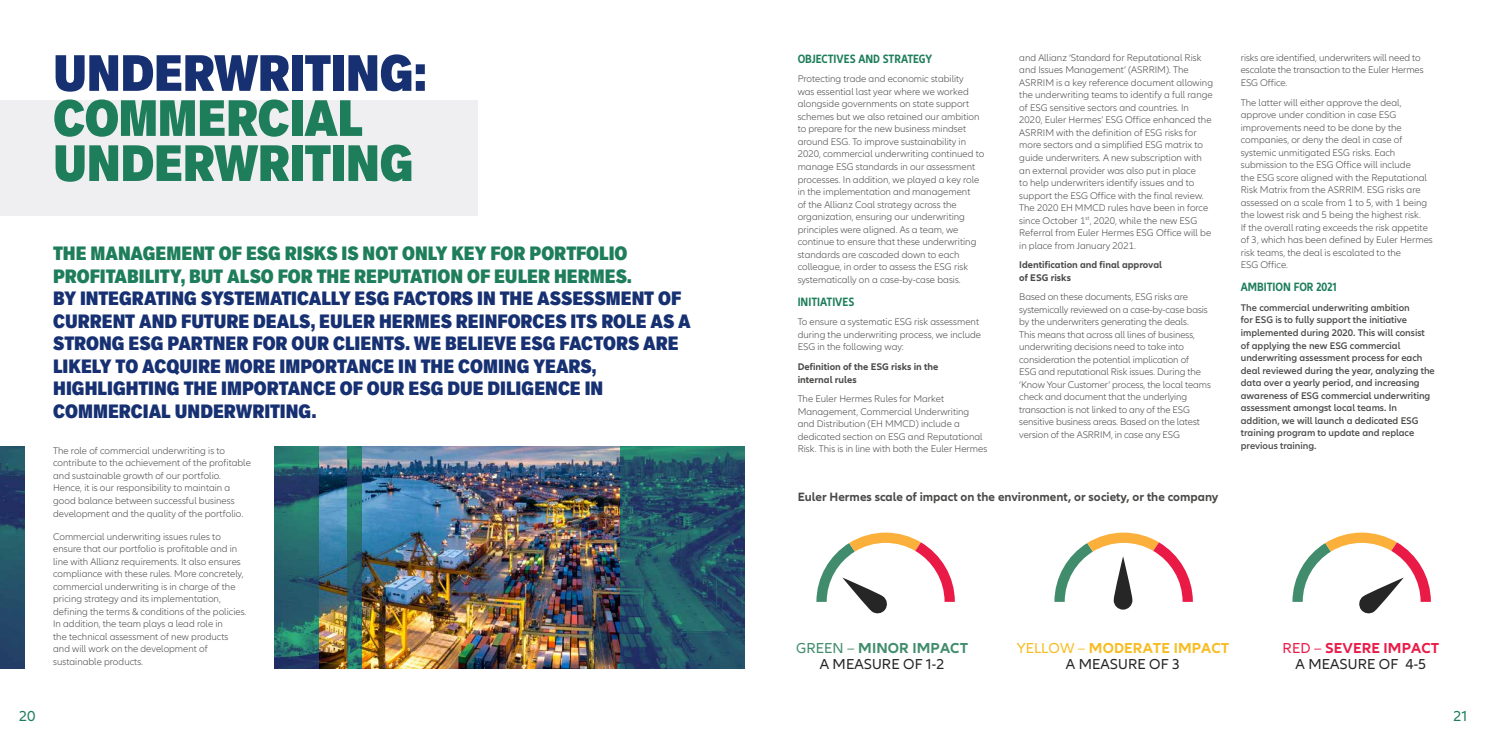
<style>
.page{position:relative;width:1489px;height:745px;background:#fff}
.page>*{position:absolute;margin:0;border:0;box-sizing:border-box;transform-origin:0 0}
.t1{font:900 condensed 50px/45px "Applied Sans Pro";letter-spacing:-.01em;color:#1e7e5b}
.t2{font:900 condensed 50px "Applied Sans Pro";letter-spacing:-.005em;color:#163072}
.t3{font:900 condensed 18.75px/22.5px "Applied Sans Pro";color:#163072}
.t4{font:900 condensed 18.75px/22.5px "Applied Sans Pro";color:#1e7e5b}
.t5{font:15px "Allianz Neo";color:#1e7e5b}
.t6{font:14.88px/16.1px "Allianz Neo";letter-spacing:.01em;color:#262626;text-align:center}
.t7{font:700 14.88px/16.1px "Allianz Neo";letter-spacing:.01em;color:#f8bc22;text-align:center}
.t8{font:700 12.5px "Allianz Neo";color:#4a4a49}
.t9{font:700 condensed 12.5px "Allianz Neo";color:#1e7e5b}
.t10{font:300 10px/12.5px "Allianz Neo";color:#4a4a49}
.t11{font:600 10px/12.5px "Allianz Neo";color:#4a4a49}
.t12{font:700 10px/12.5px "Allianz Neo";color:#4a4a49}
.s1{color:#408c6c}
.s2{font-weight:700;color:#408c6c}
.s3{font-weight:400}
.s4{font-weight:400;color:#262626}
.s5{color:#ea1a47}
.s6{font-weight:700;color:#ea1a47}
</style>
<div class="page">
<img style="left:0;top:446px;width:25px;height:222px">
<img style="left:319px;top:446px;width:301px;height:222px">
<img style="left:275px;top:446px;width:44px;height:222px">
<img style="left:347px;top:446px;width:14px;height:222px">
<img style="left:620px;top:446px;width:124px;height:222px">
<div style="left:0;top:100px;width:477px;height:116px;background:#efeff2"></div>
<svg style="left:816px;top:532px;width:138px;height:82px"></svg>
<svg style="left:1054px;top:532px;width:138px;height:69px"></svg>
<svg style="left:1113px;top:556px;width:19px;height:53px"></svg>
<svg style="left:1292px;top:532px;width:138px;height:82px"></svg>
<h1 class="t2" style="left:53px;top:42px;width:375px">UNDERWRITING:</h1>
<h1 class="t1" style="left:53px;top:95px;width:362px">COMMERCIAL<br>UNDERWRITING</h1>
<h2 class="t4" style="left:53px;top:242px;width:580px">THE MANAGEMENT OF ESG RISKS IS NOT ONLY KEY FOR PORTFOLIO<br>PROFITABILITY, BUT ALSO FOR THE REPUTATION OF EULER HERMES.</h2>
<p class="t3" style="left:53px;top:287px;width:639px">BY INTEGRATING SYSTEMATICALLY ESG FACTORS IN THE ASSESSMENT OF CURRENT AND FUTURE DEALS, EULER HERMES REINFORCES ITS ROLE AS A STRONG ESG PARTNER FOR OUR CLIENTS. WE BELIEVE ESG FACTORS ARE LIKELY TO ACQUIRE MORE IMPORTANCE IN THE COMING YEARS, HIGHLIGHTING THE IMPORTANCE OF OUR ESG DUE DILIGENCE IN COMMERCIAL UNDERWRITING.</p>
<p class="t10" style="left:53px;top:444px;width:199px">The role of commercial underwriting is to contribute to the achievement of the profitable and sustainable growth of our portfolio.<br>Hence, it is our responsibility to maintain a good balance between successful business development and the quality of the portfolio.</p>
<p class="t10" style="left:53px;top:530px;width:195px">Commercial underwriting issues rules to ensure that our portfolio is profitable and in line with Allianz requirements. It also ensures compliance with these rules. More concretely, commercial underwriting is in charge of the pricing strategy and its implementation, defining the terms &amp; conditions of the policies.<br>In addition, the team plays a lead role in<br>the technical assessment of new products and will work on the development of sustainable products.</p>
<p class="t9" style="left:797px;top:51px;width:136px">OBJECTIVES AND STRATEGY</p>
<p class="t10" style="left:797px;top:73px;width:188px">Protecting trade and economic stability<br>was essential last year where we worked alongside governments on state support schemes but we also retained our ambition to prepare for the new business mindset around ESG. To improve sustainability in 2020, commercial underwriting continued to manage ESG standards in our assessment processes. In addition, we played a key role in the implementation and management<br>of the Allianz Coal strategy across the organization, ensuring our underwriting principles were aligned. As a team, we continue to ensure that these underwriting standards are cascaded down to each colleague, in order to assess the ESG risk systematically on a case-by-case basis.</p>
<p class="t9" style="left:797px;top:294px;width:58px">INITIATIVES</p>
<p class="t10" style="left:797px;top:316px;width:185px">To ensure a systematic ESG risk assessment during the underwriting process, we include<br>ESG in the following way:</p>
<p class="t12" style="left:797px;top:360px;width:142px">Definition of the ESG risks in the internal rules</p>
<p class="t10" style="left:797px;top:392px;width:191px">The Euler Hermes Rules for Market Management, Commercial Underwriting and Distribution (EH MMCD) include a dedicated section on ESG and Reputational Risk. This is in line with both the Euler Hermes</p>
<p class="t10" style="left:1019px;top:52px;width:195px">and Allianz ‘Standard for Reputational Risk and Issues Management’ (ASRRIM). The ASRRIM is a key reference document allowing the underwriting teams to identify a full range of ESG sensitive sectors and countries. In 2020, Euler Hermes’ ESG Office enhanced the ASRRIM with the definition of ESG risks for more sectors and a simplified ESG matrix to guide underwriters. A new subscription with an external provider was also put in place<br>to help underwriters identify issues and to support the ESG Office with the final review.<br>The 2020 EH MMCD rules have been in force since October 1<sup>st</sup>, 2020, while the new ESG Referral from Euler Hermes ESG Office will be in place from January 2021.</p>
<p class="t12" style="left:1019px;top:259px;width:144px">Identification and final approval of ESG risks</p>
<p class="t10" style="left:1019px;top:291px;width:193px">Based on these documents, ESG risks are systemically reviewed on a case-by-case basis by the underwriters generating the deals.<br>This means that across all lines of business, underwriting decisions need to take into consideration the potential implication of<br>ESG and reputational Risk issues. During the ‘Know Your Customer’ process, the local teams check and document that the underlying transaction is not linked to any of the ESG sensitive business areas. Based on the latest version of the ASRRIM, in case any ESG</p>
<p class="t8" style="left:797px;top:489px;width:422px">Euler Hermes scale of impact on the environment, or society, or the company</p>
<p class="t10" style="left:1240px;top:52px;width:184px">risks are identified, underwriters will need to escalate the transaction to the Euler Hermes<br>ESG Office.</p>
<p class="t10" style="left:1240px;top:96px;width:193px">The latter will either approve the deal, approve under condition in case ESG improvements need to be done by the companies, or deny the deal in case of systemic unmitigated ESG risks. Each submission to the ESG Office will include<br>the ESG score aligned with the Reputational Risk Matrix from the ASRRIM. ESG risks are assessed on a scale from 1 to 5, with 1 being the lowest risk and 5 being the highest risk.<br>If the overall rating exceeds the risk appetite of 3, which has been defined by Euler Hermes risk teams, the deal is escalated to the<br>ESG Office.</p>
<p class="t9" style="left:1240px;top:280px;width:97px">AMBITION FOR 2021</p>
<p class="t11" style="left:1240px;top:301px;width:195px">The commercial underwriting ambition<br>for ESG is to fully support the initiative implemented during 2020. This will consist of applying the new ESG commercial underwriting assessment process for each deal reviewed during the year, analyzing the data over a yearly period, and increasing awareness of ESG commercial underwriting assessment amongst local teams. In addition, we will launch a dedicated ESG training program to update and replace previous training.</p>
<h3 class="t6" style="left:796px;top:640px;width:173px"><span class="s1">GREEN –</span> <span class="s2">MINOR IMPACT<br></span>A MEASURE OF 1-2</h3>
<h3 class="t7" style="left:1016px;top:639px;width:214px"><span class="s3">YELLOW –</span> MODERATE IMPACT<br><span class="s4">A MEASURE OF 3</span></h3>
<h3 class="t6" style="left:1282px;top:640px;width:158px"><span class="s5">RED –</span> <span class="s6">SEVERE IMPACT<br></span>A MEASURE OF 4-5</h3>
<h3 class="t5" style="left:19px;top:707px;width:18px">20</h3>
<h3 class="t5" style="left:1453px;top:707px;width:15px">21</h3>
</div>
